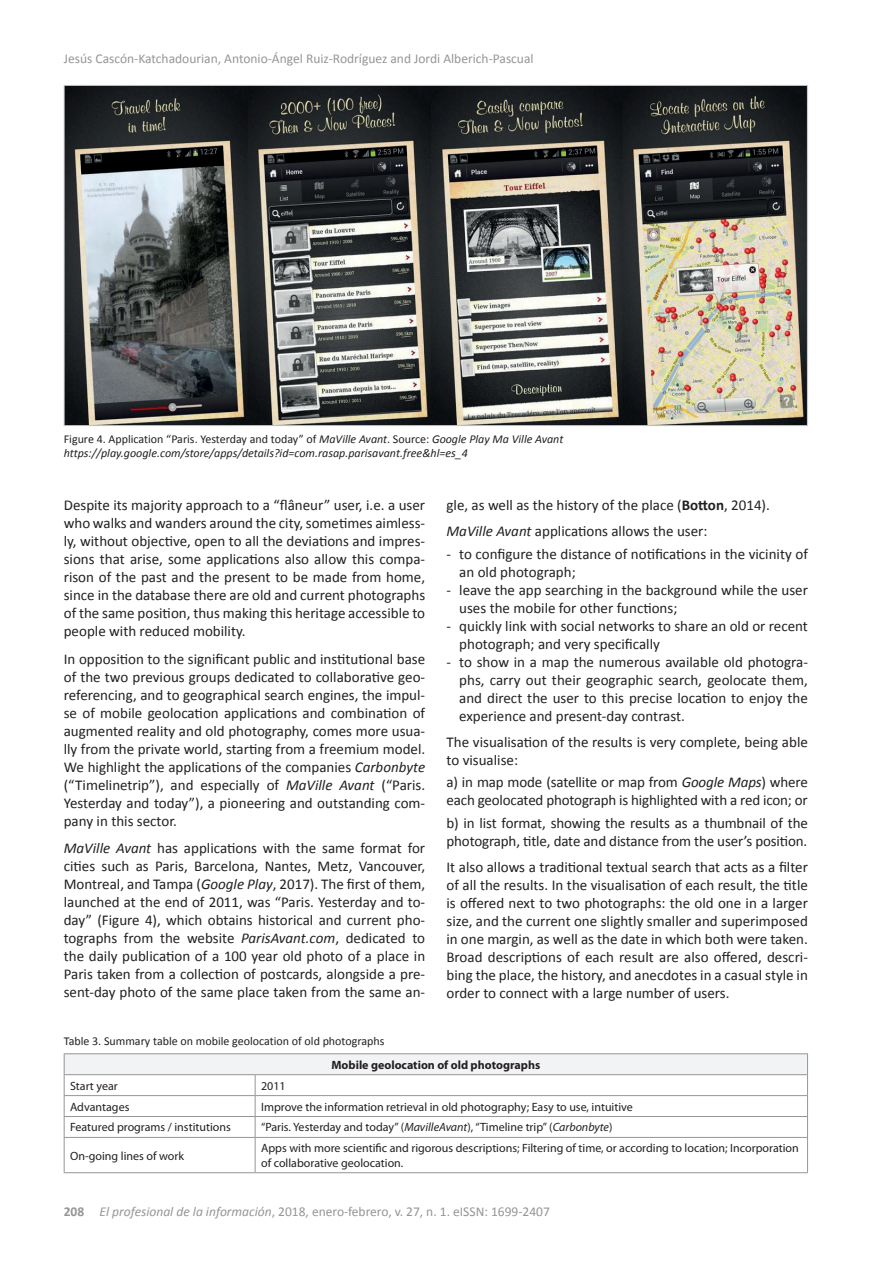
<style>
.page{position:relative;width:893px;height:1263px;background:#fff}
.page>*{position:absolute;margin:0;border:0;box-sizing:border-box;transform-origin:0 0}
.t1{font:15px/18px "Calibri";color:#231f20}
.t2{font:13.5px "Calibri";color:#939598}
.t3{font:12px/14.4px "Myriad Pro";color:#231f20}
.t4{font:italic 12px/14.4px "Calibri";color:#231f20}
.t5{font:12px "Calibri";color:#231f20}
.t6{font:700 12px "Myriad Pro";color:#231f20}
.s1{font-style:normal}
.s2{font-style:italic}
.s3{font-weight:700}
</style>
<div class="page">
<img style="left:66px;top:87px;width:740px;height:337px">
<div style="left:64px;top:1054px;width:743px;height:21px;background:#f2f3f4"></div>
<hr style="left:64px;top:1053px;width:191px;height:1px;background:#939598">
<hr style="left:255px;top:1053px;width:553px;height:1px;background:#939598">
<hr style="left:64px;top:1074px;width:191px;height:1px;background:#939598">
<hr style="left:255px;top:1074px;width:553px;height:1px;background:#939598">
<hr style="left:64px;top:1095px;width:191px;height:1px;background:#939598">
<hr style="left:255px;top:1095px;width:553px;height:1px;background:#939598">
<hr style="left:64px;top:1116px;width:191px;height:1px;background:#939598">
<svg style="left:64px;top:1054px;width:1px;height:83px"></svg>
<hr style="left:255px;top:1116px;width:553px;height:1px;background:#939598">
<svg style="left:255px;top:1075px;width:1px;height:62px"></svg>
<svg style="left:807px;top:1054px;width:1px;height:83px"></svg>
<hr style="left:64px;top:1137px;width:191px;height:1px;background:#939598">
<hr style="left:64px;top:1138px;width:1px;height:34px;background:#939598">
<hr style="left:255px;top:1137px;width:553px;height:1px;background:#939598">
<hr style="left:255px;top:1138px;width:1px;height:34px;background:#939598">
<hr style="left:807px;top:1138px;width:1px;height:34px;background:#939598">
<hr style="left:64px;top:1172px;width:191px;height:1px;background:#939598">
<hr style="left:255px;top:1172px;width:553px;height:1px;background:#939598">
<p class="t2" style="left:64px;top:50px;width:471px">Jesús Cascón-Katchadourian, Antonio-Ángel Ruiz-Rodríguez and Jordi Alberich-Pascual</p>
<p class="t4" style="left:64px;top:431px;width:501px"><span class="s1">Figure 4. Application “Paris. Yesterday and today” of</span> MaVille Avant<span class="s1">. Source:</span> Google Play Ma Ville Avant https://play.google.com/store/apps/details?id=com.rasap.parisavant.free&amp;hl=es_4</p>
<p class="t1" style="left:64px;top:496px;width:363px;text-align:justify">Despite its majority approach to a “flâneur” user, i.e. a user who walks and wanders around the city, sometimes aimless&shy;ly, without objective, open to all the deviations and impres&shy;sions that arise, some applications also allow this compa&shy;rison of the past and the present to be made from home, since in the database there are old and current photographs of the same position, thus making this heritage accessible to people with reduced mobility.</p>
<p class="t1" style="left:64px;top:650px;width:363px;text-align:justify">In opposition to the significant public and institutional base of the two previous groups dedicated to collaborative geo&shy;referencing, and to geographical search engines, the impul&shy;se of mobile geolocation applications and combination of augmented reality and old photography, comes more usua&shy;lly from the private world, starting from a freemium model.<br>We highlight the applications of the companies <span class="s2">Carbonbyte </span>(“Timelinetrip”), and especially of <span class="s2">MaVille Avant</span> (“Paris.<br>Yesterday and today”), a pioneering and outstanding com&shy;pany in this sector.</p>
<p class="t1" style="left:64px;top:839px;width:363px;text-align:justify"><span class="s2">MaVille Avant</span> has applications with the same format for cities such as Paris, Barcelona, Nantes, Metz, Vancouver, Montreal, and Tampa (<span class="s2">Google Play</span>, 2017). The first of them, launched at the end of 2011, was “Paris. Yesterday and to&shy;day” (Figure 4), which obtains historical and current pho&shy;tographs from the website <span class="s2">ParisAvant.com</span>, dedicated to the daily publication of a 100 year old photo of a place in Paris taken from a collection of postcards, alongside a pre&shy;sent-day photo of the same place taken from the same an-</p>
<p class="t5" style="left:64px;top:1034px;width:322px">Table 3. Summary table on mobile geolocation of old photographs</p>
<p class="t1" style="left:446px;top:492px;width:325px;line-height:26.5px">gle, as well as the history of the place (<span class="s3">Botton</span>, 2014).<br><span class="s2">MaVille Avant</span> applications allows the user:</p>
<p class="t1" style="left:459px;top:545px;width:350px;text-indent:-13px">- to configure the distance of notifications in the vicinity of an old photograph;</p>
<p class="t1" style="left:459px;top:581px;width:350px;text-indent:-13px">- leave the app searching in the background while the user uses the mobile for other functions;</p>
<p class="t1" style="left:459px;top:617px;width:350px;text-indent:-13px">- quickly link with social networks to share an old or recent photograph; and very specifically</p>
<p class="t1" style="left:459px;top:653px;width:350px;text-align:justify;text-indent:-13px">- to show in a map the numerous available old photogra&shy;phs, carry out their geographic search, geolocate them, and direct the user to this precise location to enjoy the experience and present-day contrast.</p>
<p class="t1" style="left:446px;top:733px;width:363px">The visualisation of the results is very complete, being able to visualise:</p>
<p class="t1" style="left:446px;top:773px;width:363px">a) in map mode (satellite or map from <span class="s2">Google Maps</span>) where each geolocated photograph is highlighted with a red icon; or</p>
<p class="t1" style="left:446px;top:814px;width:363px">b) in list format, showing the results as a thumbnail of the photograph, title, date and distance from the user’s position.</p>
<p class="t1" style="left:446px;top:858px;width:363px;text-align:justify">It also allows a traditional textual search that acts as a filter of all the results. In the visualisation of each result, the title is offered next to two photographs: the old one in a larger size, and the current one slightly smaller and superimposed in one margin, as well as the date in which both were taken.<br>Broad descriptions of each result are also offered, descri&shy;bing the place, the history, and anecdotes in a casual style in order to connect with a large number of users.</p>
<p class="t6" style="left:331px;top:1057px;width:210px">Mobile geolocation of old photographs</p>
<p class="t3" style="left:70px;top:1078px;width:49px">Start year</p>
<p class="t3" style="left:261px;top:1078px;width:26px">2011</p>
<p class="t3" style="left:70px;top:1099px;width:61px">Advantages</p>
<p class="t3" style="left:261px;top:1099px;width:373px">Improve the information retrieval in old photography; Easy to use, intuitive</p>
<p class="t3" style="left:70px;top:1120px;width:162px">Featured programs / institutions</p>
<p class="t3" style="left:261px;top:1120px;width:353px">“Paris. Yesterday and today” (<span class="s2">MavilleAvant</span>), “Timeline trip” (<span class="s2">Carbonbyte</span>)</p>
<p class="t3" style="left:70px;top:1148px;width:115px">On-going lines of work</p>
<p class="t3" style="left:261px;top:1141px;width:539px">Apps with more scientific and rigorous descriptions; Filtering of time, or according to location; Incorporation of collaborative geolocation.</p>
<p class="t2" style="left:64px;top:1203px;width:488px"><span class="s3">208</span> <span class="s2">El profesional de la información</span>, 2018, enero-febrero, v. 27, n. 1. eISSN: 1699-2407</p>
</div>
